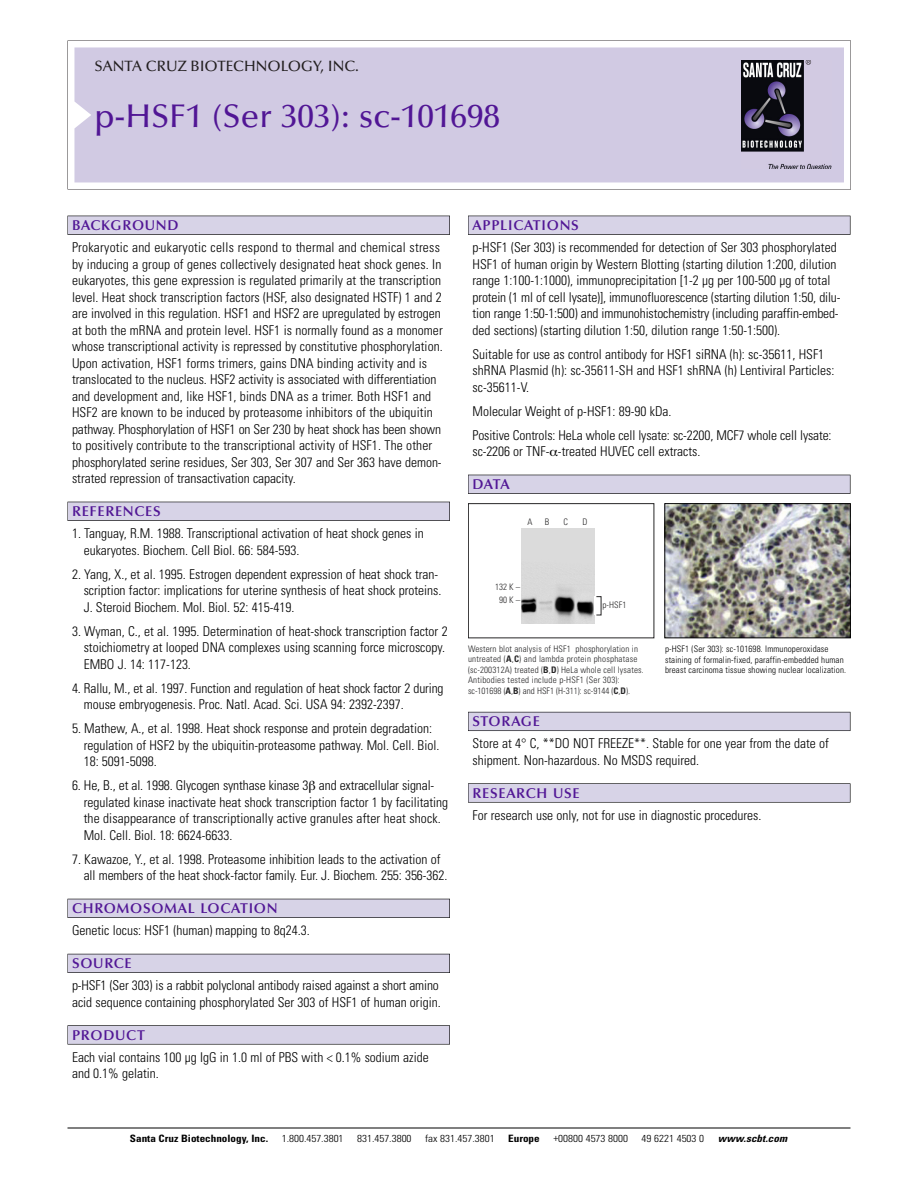
<style>
.page{position:relative;width:918px;height:1188px;background:#fff}
.page>*{position:absolute;margin:0;border:0;box-sizing:border-box;transform-origin:0 0}
.t1{font:500 33px "Optima";color:#511695}
.t2{font:500 15px "Optima";color:#231f20}
.t3{font:600 14.25px "Optima";letter-spacing:.05em;color:#511695}
.t4{font:300 condensed 13.5px/16.5px "Univers";color:#000}
.t5{font:300 condensed 10.2px "Univers";color:#000;scale:1.1 1}
.t6{font:700 condensed 10.2px "Univers";color:#000;scale:1.1 1}
.t7{font:italic 700 condensed 10.2px "Univers";letter-spacing:.005em;color:#000;scale:1.1 1}
.t8{font:9px/10.5px "Univers Condensed Light+MKDOVK";letter-spacing:.015em;color:#272627}
.t9{font:300 condensed 9px/10.5px "Univers";letter-spacing:.015em;color:#000}
.s1{font-family:"Univers Condensed Bold+GPJKTW"}
</style>
<div class="page">
<svg style="left:68px;top:40px;width:783px;height:149px"></svg>
<div style="left:74px;top:47px;width:770px;height:135px;background:#d1cae3"></div>
<img style="left:741px;top:60px;width:90px;height:108px">
<div style="left:68px;top:216px;width:382px;height:19px;background:#525155"></div>
<div style="left:68px;top:216px;width:381px;height:18px;background:#d7d3e7"></div>
<div style="left:68px;top:502px;width:382px;height:19px;background:#515055"></div>
<div style="left:68px;top:502px;width:381px;height:18px;background:#d7d3e7"></div>
<div style="left:68px;top:899px;width:382px;height:19px;background:#525158"></div>
<div style="left:68px;top:899px;width:381px;height:18px;background:#d7d3e7"></div>
<div style="left:68px;top:954px;width:382px;height:19px;background:#54535a"></div>
<div style="left:68px;top:954px;width:381px;height:18px;background:#d7d3e7"></div>
<svg style="left:68px;top:1025px;width:382px;height:20px"></svg>
<div style="left:68px;top:1026px;width:381px;height:18px;background:#d7d3e7"></div>
<div style="left:468px;top:216px;width:382px;height:19px;background:#525155"></div>
<div style="left:468px;top:216px;width:382px;height:18px;background:#d7d3e7"></div>
<div style="left:468px;top:475px;width:382px;height:19px;background:#515055"></div>
<div style="left:468px;top:475px;width:382px;height:18px;background:#d7d3e7"></div>
<div style="left:468px;top:712px;width:382px;height:19px;background:#5b5a62"></div>
<div style="left:468px;top:712px;width:382px;height:18px;background:#d7d3e7"></div>
<div style="left:468px;top:783px;width:382px;height:20px;background:#666667"></div>
<div style="left:468px;top:784px;width:382px;height:18px;background:#d7d3e7"></div>
<hr style="left:68px;top:1128px;width:782px;height:1px;background:#000">
<img style="left:666px;top:505px;width:183px;height:131px">
<div style="left:664px;top:503px;width:187px;height:135px;border:1px solid #000"></div>
<div style="left:468px;top:503px;width:186px;height:135px;border:1px solid #272627"></div>
<img style="left:521px;top:529px;width:74px;height:95px">
<p class="t2" style="left:94px;top:61px;width:266px">SANTA CRUZ BIOTECHNOLOGY, INC.</p>
<h1 class="t1" style="left:94px;top:103px;width:407px">p-HSF1 (Ser 303): sc-101698</h1>
<p class="t3" style="left:72px;top:219px;width:108px">BACKGROUND</p>
<p class="t4" style="left:72px;top:240px;width:372px">Prokaryotic and eukaryotic cells respond to thermal and chemical stress by inducing a group of genes collectively designated heat shock genes. In eukaryotes, this gene expression is regulated primarily at the transcription level. Heat shock transcription factors (HSF, also designated HSTF) 1 and 2 are involved in this regulation. HSF1 and HSF2 are upregulated by estrogen at both the mRNA and protein level. HSF1 is normally found as a monomer whose transcriptional activity is repressed by constitutive phosphorylation.<br>Upon activation, HSF1 forms trimers, gains DNA binding activity and is translocated to the nucleus. HSF2 activity is associated with differentiation and development and, like HSF1, binds DNA as a trimer. Both HSF1 and HSF2 are known to be induced by proteasome inhibitors of the ubiquitin pathway. Phosphorylation of HSF1 on Ser 230 by heat shock has been shown to positively contribute to the transcriptional activity of HSF1. The other phosphorylated serine residues, Ser 303, Ser 307 and Ser 363 have demon&shy;strated repression of transactivation capacity.</p>
<p class="t3" style="left:72px;top:506px;width:90px">REFERENCES</p>
<p class="t4" style="left:84px;top:526px;width:342px;text-indent:-12px">1. Tanguay, R.M. 1988. Transcriptional activation of heat shock genes in eukaryotes. Biochem. Cell Biol. 66: 584-593.</p>
<p class="t4" style="left:84px;top:567px;width:359px;text-indent:-12px">2. Yang, X., et al. 1995. Estrogen dependent expression of heat shock tran&shy;scription factor: implications for uterine synthesis of heat shock proteins.<br>J. Steroid Biochem. Mol. Biol. 52: 415-419.</p>
<p class="t4" style="left:84px;top:624px;width:365px;text-indent:-12px">3. Wyman, C., et al. 1995. Determination of heat-shock transcription factor 2 stoichiometry at looped DNA complexes using scanning force microscopy.<br>EMBO J. 14: 117-123.</p>
<p class="t4" style="left:84px;top:681px;width:361px;text-indent:-12px">4. Rallu, M., et al. 1997. Function and regulation of heat shock factor 2 during mouse embryogenesis. Proc. Natl. Acad. Sci. USA 94: 2392-2397.</p>
<p class="t4" style="left:84px;top:721px;width:357px;text-indent:-12px">5. Mathew, A., et al. 1998. Heat shock response and protein degradation: regulation of HSF2 by the ubiquitin-proteasome pathway. Mol. Cell. Biol.<br>18: 5091-5098.</p>
<p class="t4" style="left:84px;top:778px;width:366px;text-indent:-12px">6. He, B., et al. 1998. Glycogen synthase kinase 3 and extracellular signal&shy;regulated kinase inactivate heat shock transcription factor 1 by facilitating the disappearance of transcriptionally active granules after heat shock.<br>Mol. Cell. Biol. 18: 6624-6633.</p>
<p class="t4" style="left:84px;top:852px;width:365px;text-indent:-12px">7. Kawazoe, Y., et al. 1998. Proteasome inhibition leads to the activation of all members of the heat shock-factor family. Eur. J. Biochem. 255: 356-362.</p>
<p class="t3" style="left:72px;top:903px;width:207px">CHROMOSOMAL LOCATION</p>
<p class="t4" style="left:72px;top:923px;width:239px">Genetic locus: HSF1 (human) mapping to 8q24.3.</p>
<p class="t3" style="left:72px;top:958px;width:61px">SOURCE</p>
<p class="t4" style="left:72px;top:978px;width:370px">p-HSF1 (Ser 303) is a rabbit polyclonal antibody raised against a short amino acid sequence containing phosphorylated Ser 303 of HSF1 of human origin.</p>
<p class="t3" style="left:72px;top:1029px;width:74px">PRODUCT</p>
<p class="t4" style="left:72px;top:1050px;width:358px">Each vial contains 100 µg IgG in 1.0 ml of PBS with &lt; 0.1% sodium azide and 0.1% gelatin.</p>
<p class="t3" style="left:473px;top:219px;width:108px">APPLICATIONS</p>
<p class="t4" style="left:473px;top:240px;width:370px">p-HSF1 (Ser 303) is recommended for detection of Ser 303 phosphorylated HSF1 of human origin by Western Blotting (starting dilution 1:200, dilution range 1:100-1:1000), immunoprecipitation [1-2 µg per 100-500 µg of total protein (1 ml of cell lysate)], immunofluorescence (starting dilution 1:50, dilu&shy;tion range 1:50-1:500) and immunohistochemistry (including paraffin-embed&shy;ded sections) (starting dilution 1:50, dilution range 1:50-1:500).</p>
<p class="t4" style="left:473px;top:347px;width:364px">Suitable for use as control antibody for HSF1 siRNA (h): sc-35611, HSF1 shRNA Plasmid (h): sc-35611-SH and HSF1 shRNA (h) Lentiviral Particles: sc-35611-V.</p>
<p class="t4" style="left:473px;top:400px;width:361px;line-height:24px">Molecular Weight of p-HSF1: 89-90 kDa.<br>Positive Controls: HeLa whole cell lysate: sc-2200, MCF7 whole cell lysate:</p>
<p class="t4" style="left:473px;top:444px;width:229px">sc-2206 or TNF- -treated HUVEC cell extracts.</p>
<p class="t3" style="left:473px;top:479px;width:39px">DATA</p>
<p class="t8" style="left:527px;top:518px;width:7px">A</p>
<p class="t8" style="left:545px;top:518px;width:6px">B</p>
<p class="t8" style="left:563px;top:518px;width:6px">C</p>
<p class="t8" style="left:582px;top:518px;width:7px">D</p>
<p class="t8" style="left:495px;top:581px;width:26px;line-height:13.5px;text-align:center">132 K –<br>90K–</p>
<p class="t8" style="left:602px;top:600px;width:26px">p-HSF1</p>
<p class="t8" style="left:468px;top:644px;width:177px">Western blot analysis of HSF1 phosphorylation in untreated (<span class="s1">A</span>,<span class="s1">C</span>) and lambda protein phosphatase (sc-200312A) treated (<span class="s1">B</span>,<span class="s1">D</span>) HeLa whole cell lysates.<br>Antibodies tested include p-HSF1 (Ser 303): sc-101698 (<span class="s1">A</span>,<span class="s1">B</span>) and HSF1 (H-311): sc-9144 (<span class="s1">C</span>,<span class="s1">D</span>).</p>
<p class="t9" style="left:665px;top:645px;width:183px">p-HSF1 (Ser 303): sc-101698. Immunoperoxidase staining of formalin-fixed, paraffin-embedded human breast carcinoma tissue showing nuclear localization.</p>
<p class="t3" style="left:473px;top:716px;width:69px">STORAGE</p>
<p class="t4" style="left:473px;top:736px;width:358px">Store at 4° C, **DO NOT FREEZE**. Stable for one year from the date of shipment. Non-hazardous. No MSDS required.</p>
<p class="t3" style="left:473px;top:787px;width:109px">RESEARCH USE</p>
<p class="t4" style="left:473px;top:808px;width:290px">For research use only, not for use in diagnostic procedures.</p>
<p class="t6" style="left:130px;top:1135px;width:127px">Santa Cruz Biotechnology, Inc.</p>
<p class="t5" style="left:282px;top:1135px;width:58px">1.800.457.3801</p>
<p class="t5" style="left:357px;top:1135px;width:51px">831.457.3800</p>
<p class="t5" style="left:425px;top:1135px;width:65px">fax 831.457.3801</p>
<p class="t6" style="left:508px;top:1135px;width:30px">Europe</p>
<p class="t5" style="left:553px;top:1135px;width:69px">+00800 4573 8000</p>
<p class="t5" style="left:642px;top:1135px;width:58px">49 6221 4503 0</p>
<p class="t7" style="left:718px;top:1135px;width:64px">www.scbt.com</p>
</div>
